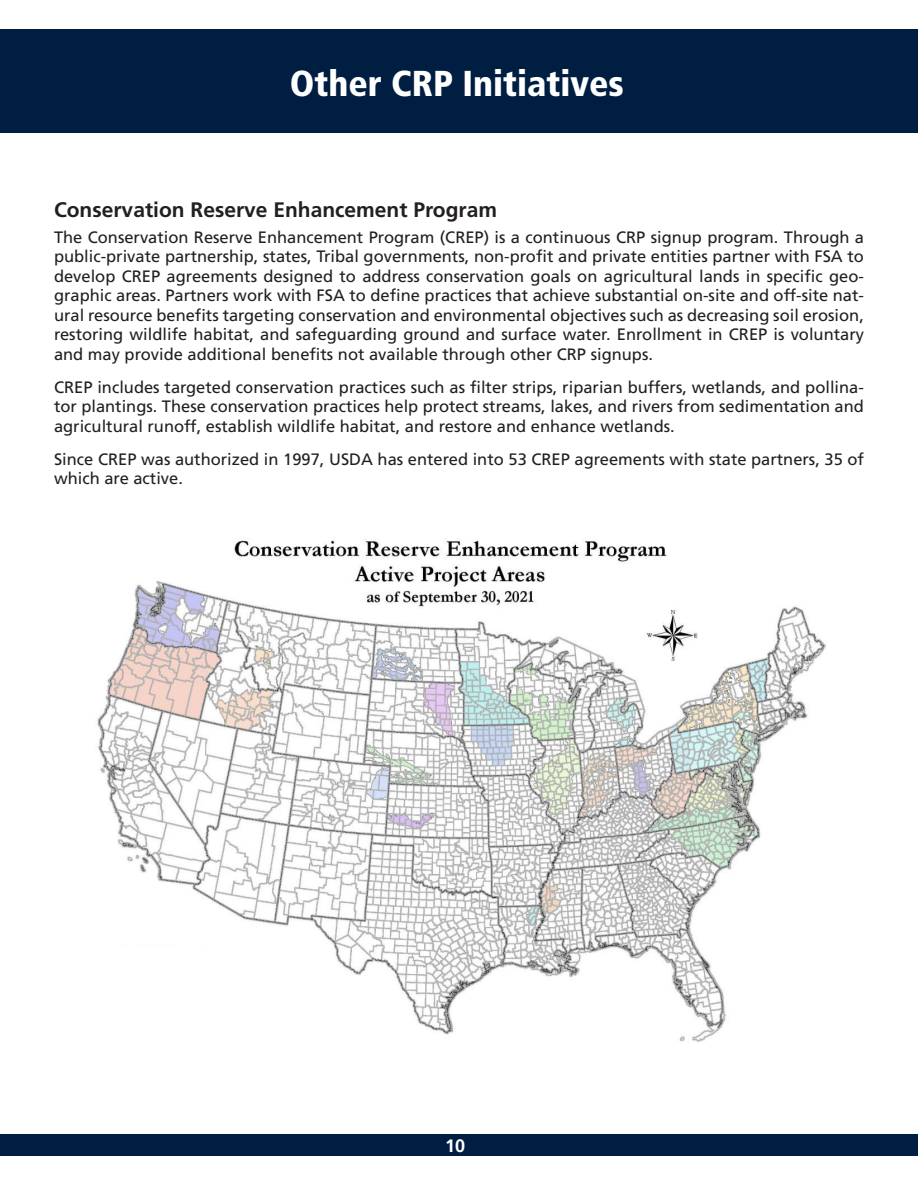
<style>
.page{position:relative;width:918px;height:1188px;background:#fff}
.page>*{position:absolute;margin:0;border:0;box-sizing:border-box;transform-origin:0 0}
.Pagehead{font:36px "Frutiger LT 77 Blk Cn";color:#fff}
.Subhead{font:700 21px "Frutiger LT Std";color:#231f20}
.t1{font:18px "Frutiger LT 65 Bd";color:#fff}
.Text{font:16.5px/19.5px "Frutiger LT 55 Rm";color:#231f20;text-align:justify}
</style>
<div class="page">
<div style="left:0;top:1134px;width:918px;height:22px;background:#001e42"></div>
<div style="left:0;top:29px;width:918px;height:104px;background:#001e42"></div>
<img style="left:97px;top:540px;width:729px;height:502px">
<div style="left:96px;top:946px;width:197px;height:128px;background:#fff"></div>
<div style="left:273px;top:1039px;width:138px;height:39px;background:#fff"></div>
<p class="Pagehead" style="left:290px;top:62px;width:336px">Other CRP Initiatives</p>
<p class="Subhead" style="left:54px;top:197px;width:445px">Conservation Reserve Enhancement Program</p>
<p class="Text" style="left:54px;top:227px;width:812px">The Conservation Reserve Enhancement Program (CREP) is a continuous CRP signup program. Through a public-private partnership, states, Tribal governments, non-profit and private entities partner with FSA to develop CREP agreements designed to address conservation goals on agricultural lands in specific geo&shy;graphic areas. Partners work with FSA to define practices that achieve substantial on-site and off-site nat&shy;ural resource benefits targeting conservation and environmental objectives such as decreasing soil erosion, restoring wildlife habitat, and safeguarding ground and surface water. Enrollment in CREP is voluntary and may provide additional benefits not available through other CRP signups.</p>
<p class="Text" style="left:54px;top:377px;width:812px">CREP includes targeted conservation practices such as filter strips, riparian buffers, wetlands, and pollina&shy;tor plantings. These conservation practices help protect streams, lakes, and rivers from sedimentation and agricultural runoff, establish wildlife habitat, and restore and enhance wetlands.</p>
<p class="Text" style="left:54px;top:449px;width:812px">Since CREP was authorized in 1997, USDA has entered into 53 CREP agreements with state partners, 35 of which are active.</p>
<p class="t1" style="left:445px;top:1135px;width:22px">10</p>
</div>
